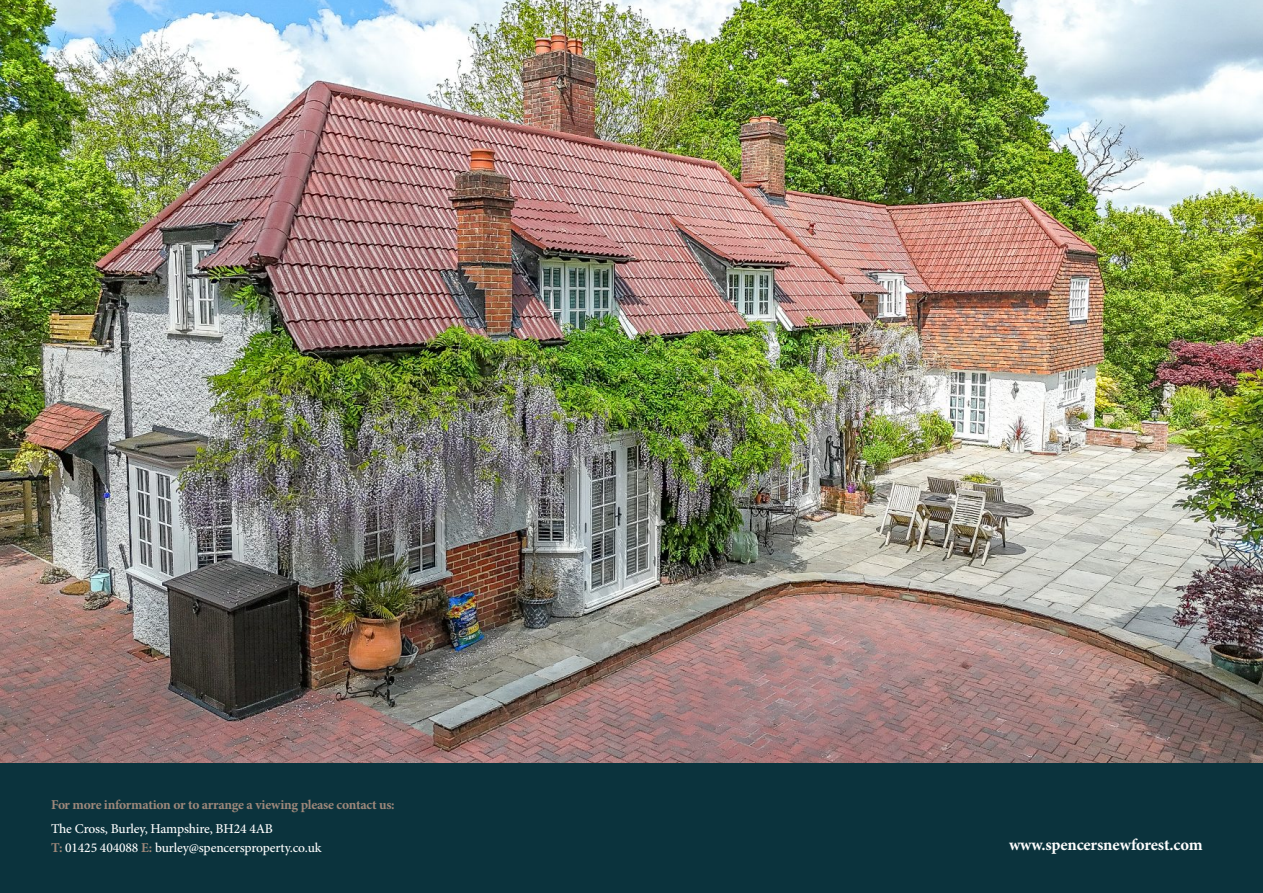
<style>
.page{position:relative;width:1263px;height:893px;background:#fff}
.page>*{position:absolute;margin:0;border:0;box-sizing:border-box;transform-origin:0 0}
.t1{font:700 16.5px "Minion Pro";letter-spacing:-.01em;color:#fefefe}
.t2{font:500 13.5px/18.3px "Minion Pro";letter-spacing:-.01em;color:#fefefe}
.t3{font:700 13.5px "Minion Pro";letter-spacing:-.02em;color:#9e887b}
.s1{font-weight:700;color:#9e887b}
</style>
<div class="page">
<img style="left:0;top:0;width:1263px;height:763px">
<div style="left:0;top:763px;width:1263px;height:130px;background:#0b333d"></div>
<p class="t3" style="left:51px;top:799px;width:345px">For more information or to arrange a viewing please contact us:</p>
<p class="t2" style="left:51px;top:821px;width:272px">The Cross, Burley, Hampshire, BH24 4AB<br><span class="s1">T:</span> 01425 404088 <span class="s1">E:</span> burley@spencersproperty.co.uk</p>
<p class="t1" style="left:1009px;top:838px;width:195px">www.spencersnewforest.com</p>
</div>
